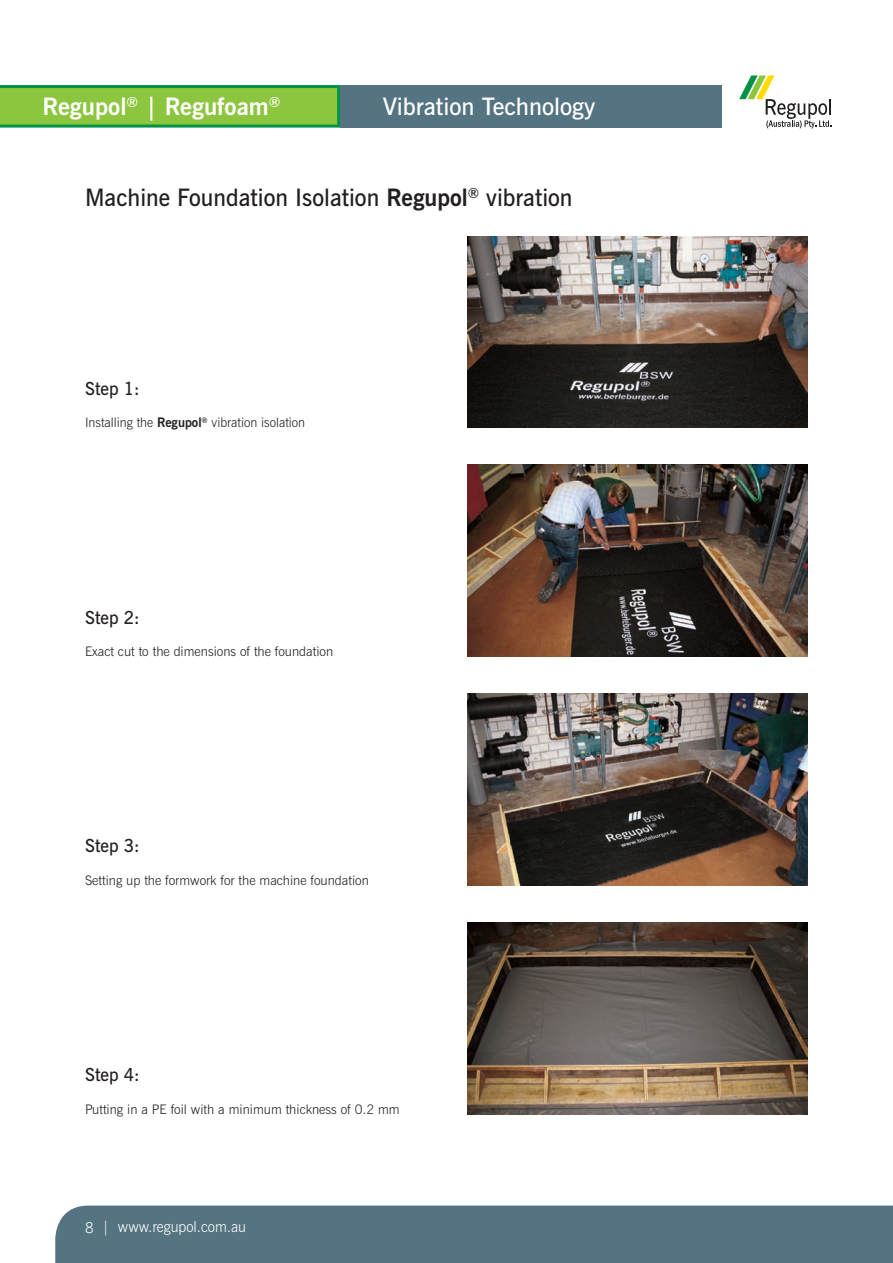
<style>
.page{position:relative;width:893px;height:1263px;background:#fff}
.page>*{position:absolute;margin:0;border:0;box-sizing:border-box;transform-origin:0 0}
.t1{font:600 24px "News Gothic BT";color:#231f20}
.t2{font:600 24px "News Gothic BT";color:#fff}
.t3{font:700 24px "News Gothic BT";color:#fff}
.t4{font:600 18px "News Gothic BT";color:#231f20}
.t5{font:300 15px "News Gothic BT";color:#fff;scale:.96 1}
.t6{font:300 13.2px "News Gothic BT";color:#231f20}
.s1{font-weight:700}
</style>
<div class="page">
<svg style="left:0;top:85px;width:340px;height:43px;background:#77be41"></svg>
<div style="left:340px;top:85px;width:382px;height:43px;background:#557482"></div>
<div style="left:55px;top:1205px;width:838px;height:58px;background:#557482"></div>
<svg style="left:739px;top:75px;width:92px;height:53px"></svg>
<img style="left:468px;top:465px;width:340px;height:191px">
<img style="left:468px;top:694px;width:340px;height:191px">
<img style="left:468px;top:923px;width:340px;height:191px">
<img style="left:468px;top:236px;width:340px;height:191px">
<h1 class="t3" style="left:43px;top:92px;width:239px">Regupol<sup>®</sup> | Regufoam<sup>®</sup></h1>
<h1 class="t2" style="left:383px;top:92px;width:214px">Vibration Technology</h1>
<h1 class="t1" style="left:85px;top:183px;width:489px">Machine Foundation Isolation <span class="s1">Regupol</span><sup>®</sup> vibration</h1>
<h2 class="t4" style="left:85px;top:377px;width:56px">Step 1:</h2>
<p class="t6" style="left:85px;top:415px;width:222px">Installing the <span class="s1">Regupol</span><sup>®</sup> vibration isolation</p>
<h2 class="t4" style="left:85px;top:606px;width:56px">Step 2:</h2>
<p class="t6" style="left:85px;top:643px;width:250px">Exact cut to the dimensions of the foundation</p>
<h2 class="t4" style="left:85px;top:835px;width:56px">Step 3:</h2>
<p class="t6" style="left:85px;top:872px;width:285px">Setting up the formwork for the machine foundation</p>
<h2 class="t4" style="left:85px;top:1064px;width:56px">Step 4:</h2>
<p class="t6" style="left:85px;top:1101px;width:316px">Putting in a PE foil with a minimum thickness of 0.2 mm</p>
<p class="t5" style="left:85px;top:1217px;width:169px">8 | www.regupol.com.au</p>
</div>
